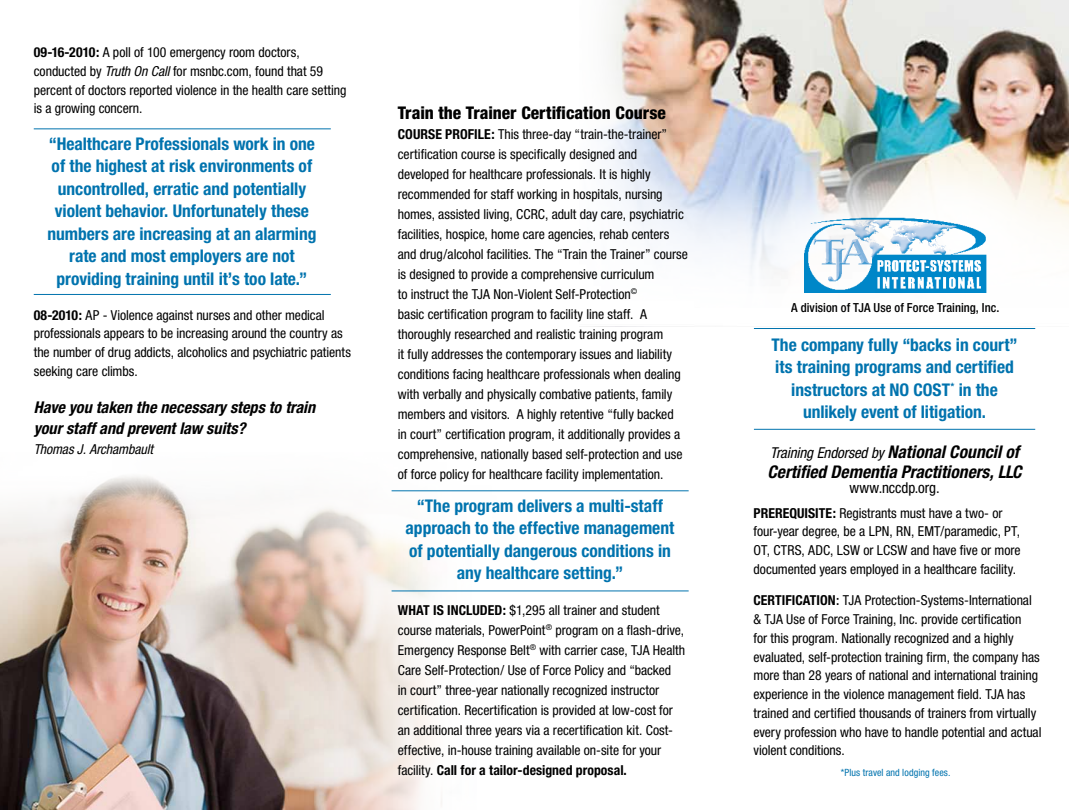
<style>
.page{position:relative;width:1069px;height:810px;background:#fff}
.page>*{position:absolute;margin:0;border:0;box-sizing:border-box;transform-origin:0 0}
.t1{font:700 condensed 17.5px/22.5px "Helvetica Neue";color:#0073ae;text-align:center}
.t2{font:800 condensed 17.5px "Helvetica Neue";color:#000}
.t3{font:italic 700 condensed 17.5px "Helvetica Neue";color:#000}
.t4{font:italic 700 condensed 16.25px/21.2px "Helvetica Neue";color:#000}
.t5{font:italic condensed 15px "Helvetica Neue";letter-spacing:-.005em;color:#000}
.t6{font:condensed 15px "Helvetica Neue";letter-spacing:-.005em;color:#000}
.t7{font:condensed 13.75px/20px "Helvetica Neue";letter-spacing:-.005em;color:#000}
.t8{font:italic condensed 13.75px "Helvetica Neue";letter-spacing:-.005em;color:#000}
.t9{font:500 condensed 12.5px "Helvetica Neue";letter-spacing:.005em;color:#000}
.t10{font:condensed 10px "Helvetica Neue";letter-spacing:.01em;color:#0073ae}
.s1{font-weight:700}
.s2{font-style:italic}
.s3{font-weight:700;font-size:17.5px}
.s4{font-weight:500}
</style>
<div class="page">
<img style="left:586px;top:0;width:483px;height:327px">
<img style="left:0;top:476px;width:517px;height:334px">
<img style="left:804px;top:217px;width:182px;height:76px">
<hr style="left:754px;top:429px;width:281px;height:1px;background:#0073ae">
<hr style="left:754px;top:328px;width:281px;height:1px;background:#0073ae">
<hr style="left:392px;top:591px;width:297px;height:1px;background:#0073ae">
<hr style="left:392px;top:490px;width:297px;height:1px;background:#0073ae">
<hr style="left:34px;top:129px;width:297px;height:1px;background:#0073ae">
<hr style="left:34px;top:294px;width:297px;height:1px;background:#0073ae">
<p class="t7" style="left:34px;top:43px;width:314px;line-height:18.8px"><span class="s1">09-16-2010:</span> A poll of 100 emergency room doctors, conducted by <span class="s2">Truth On Call</span> for msnbc.com, found that 59 percent of doctors reported violence in the health care setting is a growing concern.</p>
<p class="t1" style="left:48px;top:132px;width:270px">“Healthcare Professionals work in one of the highest at risk environments of uncontrolled, erratic and potentially violent behavior. Unfortunately these numbers are increasing at an alarming rate and most employers are not providing training until it’s too late.”</p>
<p class="t7" style="left:34px;top:305px;width:319px;line-height:18.8px"><span class="s1">08-2010:</span> AP - Violence against nurses and other medical professionals appears to be increasing around the country as the number of drug addicts, alcoholics and psychiatric patients seeking care climbs.</p>
<p class="t4" style="left:34px;top:396px;width:283px">Have you taken the necessary steps to train your staff and prevent law suits?</p>
<p class="t8" style="left:34px;top:441px;width:121px">Thomas J. Archambault</p>
<p class="t2" style="left:398px;top:101px;width:270px">Train the Trainer Certification Course</p>
<p class="t7" style="left:398px;top:124px;width:292px"><span class="s1">COURSE PROFILE:</span> This three-day “train-the-trainer” certification course is specifically designed and developed for healthcare professionals. It is highly recommended for staff working in hospitals, nursing homes, assisted living, CCRC, adult day care, psychiatric facilities, hospice, home care agencies, rehab centers and drug/alcohol facilities. The “Train the Trainer” course is designed to provide a comprehensive curriculum<br>to instruct the TJA Non-Violent Self-Protection<sup>©<br></sup>basic certification program to facility line staff. A thoroughly researched and realistic training program<br>it fully addresses the contemporary issues and liability conditions facing healthcare professionals when dealing with verbally and physically combative patients, family members and visitors. A highly retentive “fully backed<br>in court” certification program, it additionally provides a comprehensive, nationally based self-protection and use of force policy for healthcare facility implementation.</p>
<p class="t1" style="left:406px;top:494px;width:270px">“The program delivers a multi-staff approach to the effective management of potentially dangerous conditions in any healthcare setting.”</p>
<p class="t7" style="left:398px;top:600px;width:289px"><span class="s1">WHAT IS INCLUDED:</span> $1,295 all trainer and student course materials, PowerPoint<sup>®</sup> program on a flash-drive, Emergency Response Belt<sup>®</sup> with carrier case, TJA Health Care Self-Protection/ Use of Force Policy and “backed<br>in court” three-year nationally recognized instructor certification. Recertification is provided at low-cost for an additional three years via a recertification kit. Cost&shy;effective, in-house training available on-site for your facility. <span class="s1">Call for a tailor-designed proposal.</span></p>
<p class="t9" style="left:791px;top:300px;width:210px">A division of TJA Use of Force Training, Inc.</p>
<p class="t1" style="left:771px;top:333px;width:247px">The company fully “backs in court” its training programs and certified instructors at NO COST<sup>*</sup> in the unlikely event of litigation.</p>
<p class="t5" style="left:770px;top:444px;width:250px">Training Endorsed by <span class="s3">National Council of</span></p>
<p class="t3" style="left:767px;top:461px;width:256px">Certified Dementia Practitioners, LLC</p>
<p class="t6" style="left:849px;top:479px;width:92px">www.nccdp.org.</p>
<p class="t7" style="left:753px;top:503px;width:269px;line-height:18.8px"><span class="s1">PREREQUISITE:</span> Registrants must have a two- or four-year degree, be a LPN, RN, EMT/paramedic, PT, OT, CTRS, ADC, LSW or LCSW and have five or more documented years employed in a healthcare facility.</p>
<p class="t7" style="left:753px;top:591px;width:289px;line-height:18.8px"><span class="s1">CERTIFICATION</span><span class="s4">:</span> TJA Protection-Systems-International &amp; TJA Use of Force Training, Inc. provide certification<br>for this program. Nationally recognized and a highly evaluated, self-protection training firm, the company has more than 28 years of national and international training experience in the violence management field. TJA has trained and certified thousands of trainers from virtually every profession who have to handle potential and actual violent conditions.</p>
<p class="t10" style="left:840px;top:767px;width:111px">*Plus travel and lodging fees.</p>
</div>
